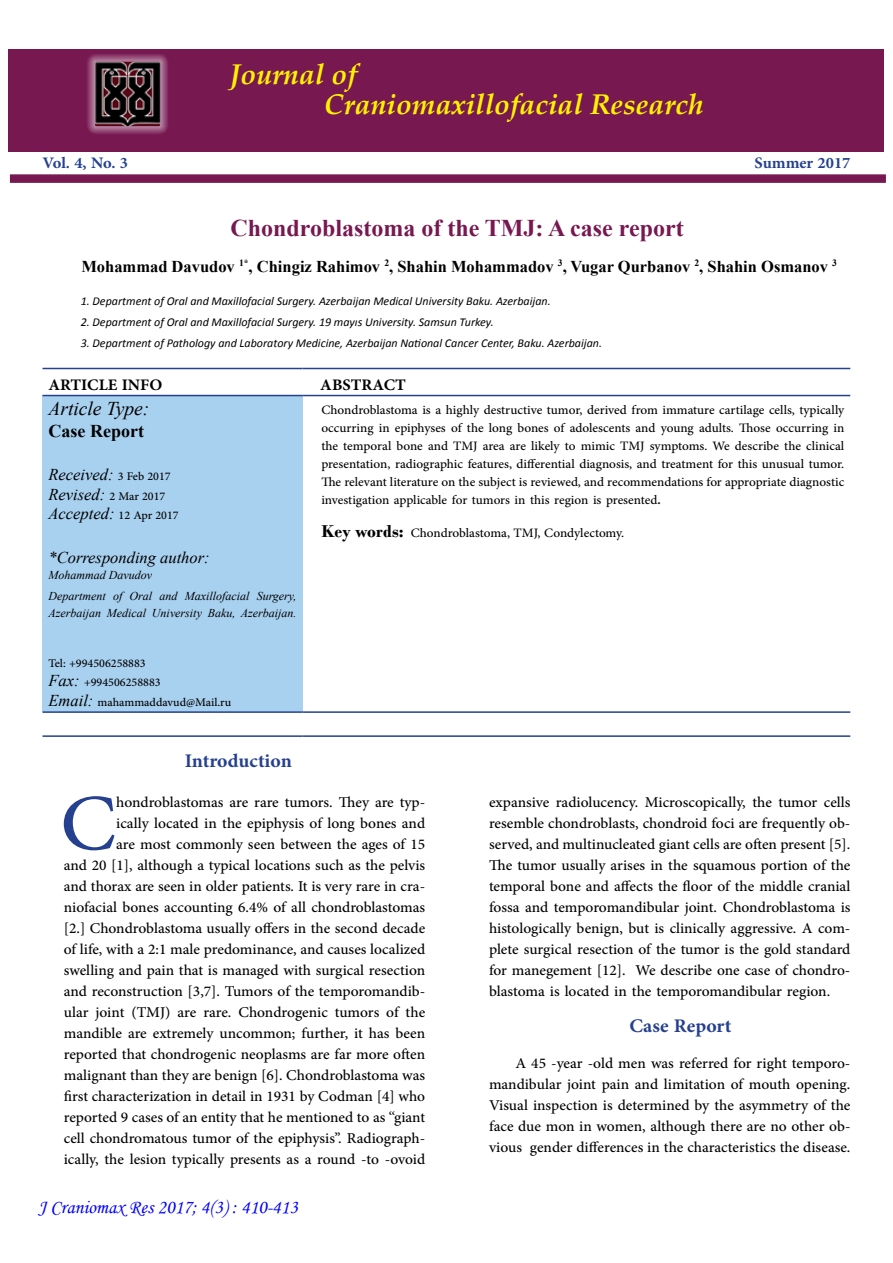
<style>
.page{position:relative;width:893px;height:1263px;background:#fff}
.page>*{position:absolute;margin:0;border:0;box-sizing:border-box;transform-origin:0 0}
.t1{font:111.45px "Adobe Arabic";color:#25408f}
.t2{font:italic 700 28.5px/30px "Palatino Linotype";color:#fff200}
.t3{font:700 27px "Adobe Arabic";color:#25408f}
.t4{font:700 24px "Times New Roman";color:#771851}
.t5{font:700 22.5px "Adobe Arabic";color:#25408f}
.t6{font:700 22.5px "Adobe Arabic";color:#000}
.t7{font:21px/21px "Adobe Arabic";color:#000;text-align:justify}
.t8{font:19.5px "Monotype Corsiva";color:#00f}
.t9{font:italic 19.5px "Times New Roman";color:#000}
.t10{font:18px/18px "Adobe Arabic";color:#000;text-align:justify}
.t11{font:700 18px "Times New Roman";color:#000}
.t12{font:700 16.5px "Times New Roman";color:#000}
.t13{font:italic 16.5px/19.8px "Times New Roman";color:#000}
.t14{font:16.5px/19.8px "Adobe Arabic";color:#000}
.t15{font:italic 12px "Calibri";color:#000}
.t16{font:italic 12px/21px "Times New Roman";color:#000}
.s1{font-family:"Adobe Arabic";font-style:normal}
.s2{font-family:"Times New Roman";font-style:italic}
.s3{font-style:italic}
.s4{font-weight:700}
.s5{font-family:"Bodoni";font-weight:700}
</style>
<div class="page">
<div style="left:9px;top:49px;width:875px;height:103px;background:#771851"></div>
<div style="left:10px;top:174px;width:876px;height:9px;background:#771851;border:2px solid #771851"></div>
<svg style="left:87px;top:54px;width:81px;height:80px;background:#99537c"></svg>
<img style="left:95px;top:62px;width:65px;height:64px">
<div style="left:43px;top:395px;width:260px;height:317px;background:#a8d0ef"></div>
<hr style="left:43px;top:711px;width:260px;height:2px;background:#25408f">
<hr style="left:303px;top:711px;width:547px;height:2px;background:#25408f">
<hr style="left:43px;top:735px;width:260px;height:2px;background:#25408f">
<hr style="left:303px;top:735px;width:547px;height:2px;background:#25408f">
<hr style="left:43px;top:368px;width:260px;height:1px;background:#25408f">
<hr style="left:303px;top:368px;width:547px;height:1px;background:#25408f">
<hr style="left:43px;top:395px;width:260px;height:1px;background:#25408f">
<hr style="left:303px;top:395px;width:547px;height:1px;background:#25408f">
<p class="t5" style="left:43px;top:147px;width:87px">Vol. 4, No. 3</p>
<h2 class="t2" style="left:324px;top:58px;width:381px;text-indent:-95px">Journal of<br>Craniomaxillofacial Research</h2>
<p class="t4" style="left:230px;top:211px;width:455px">Chondroblastoma of the TMJ: A case report</p>
<p class="t5" style="left:755px;top:147px;width:97px">Summer 2017</p>
<p class="t12" style="left:81px;top:255px;width:757px">Mohammad Davudov <sup>1*</sup>, Chingiz Rahimov <sup>2</sup>, Shahin Mohammadov <sup>3</sup>, Vugar Qurbanov <sup>2</sup>, Shahin Osmanov <sup>3</sup></p>
<p class="t15" style="left:81px;top:293px;width:471px">1. Department of Oral and Maxillofacial Surgery. Azerbaijan Medical University Baku. Azerbaijan.</p>
<p class="t15" style="left:81px;top:314px;width:414px">2. Department of Oral and Maxillofacial Surgery. 19 mayıs University. Samsun Turkey.</p>
<p class="t15" style="left:81px;top:335px;width:523px">3. Department of Pathology and Laboratory Medicine, Azerbaijan National Cancer Center, Baku. Azerbaijan.</p>
<p class="t6" style="left:49px;top:369px;width:115px">ARTICLE INFO</p>
<p class="t6" style="left:320px;top:369px;width:87px">ABSTRACT</p>
<p class="t9" style="left:49px;top:395px;width:102px">Article Type:</p>
<p class="t11" style="left:49px;top:418px;width:97px">Case Report</p>
<p class="t13" style="left:49px;top:464px;width:132px">Received: <span class="s1">3 Feb 2017<br></span>Revised: <span class="s1">2 Mar 2017<br></span>Accepted: <span class="s1">12 Apr 2017</span></p>
<p class="t13" style="left:49px;top:547px;width:163px">*Corresponding author:</p>
<p class="t16" style="left:49px;top:564px;width:250px">Mohammad Davudov<br>Department of Oral and Maxillofacial Surgery,</p>
<p class="t16" style="left:49px;top:602px;width:250px">Azerbaijan Medical University Baku, Azerbaijan.</p>
<p class="t14" style="left:49px;top:651px;width:114px">Tel: +994506258883<br><span class="s2">Fax:</span> <span class="s3">+</span>994506258883</p>
<p class="t10" style="left:321px;top:398px;width:524px">Chondroblastoma is a highly destructive tumor, derived from immature cartilage cells, typically occurring in epiphyses of the long bones of adolescents and young adults. Those occurring in the temporal bone and TMJ area are likely to mimic TMJ symptoms. We describe the clinical presentation, radiographic features, differential diagnosis, and treatment for this unusual tumor.<br>The relevant literature on the subject is reviewed, and recommendations for appropriate diagnostic investigation applicable for tumors in this region is presented<span class="s4">.</span></p>
<p class="t10" style="left:321px;top:521px;width:304px"><span class="s5">Key words:</span> Chondroblastoma, TMJ, Condylectomy.</p>
<p class="t14" style="left:49px;top:690px;width:184px"><span class="s2">Email:</span> mahammaddavud@Mail.ru</p>
<p class="t3" style="left:185px;top:742px;width:109px">Introduction</p>
<h1 class="t1" style="left:60px;top:745px;width:57px">C</h1>
<p class="t7" style="left:64px;top:789px;width:363px;text-align:right">hondroblastomas are rare tumors. They are typ-<br>ically located in the epiphysis of long bones and<br>are most commonly seen between the ages of 15<br>and 20 [1], although a typical locations such as the pelvis and thorax are seen in older patients. It is very rare in cra&shy;niofacial bones accounting 6.4% of all chondroblastomas [2.] Chondroblastoma usually offers in the second decade of life, with a 2:1 male predominance, and causes localized swelling and pain that is managed with surgical resection and reconstruction [3,7]. Tumors of the temporomandib&shy;ular joint (TMJ) are rare. Chondrogenic tumors of the mandible are extremely uncommon; further, it has been reported that chondrogenic neoplasms are far more often malignant than they are benign [6]. Chondroblastoma was first characterization in detail in 1931 by Codman [4] who reported 9 cases of an entity that he mentioned to as ‘‘giant cell chondromatous tumor of the epiphysis’’. Radiograph&shy;ically, the lesion typically presents as a round -to -ovoid</p>
<p class="t7" style="left:489px;top:789px;width:363px">expansive radiolucency. Microscopically, the tumor cells resemble chondroblasts, chondroid foci are frequently ob&shy;served, and multinucleated giant cells are often present [5].<br>The tumor usually arises in the squamous portion of the temporal bone and affects the floor of the middle cranial fossa and temporomandibular joint. Chondroblastoma is histologically benign, but is clinically aggressive. A com&shy;plete surgical resection of the tumor is the gold standard for manegement [12]. We describe one case of chondro&shy;blastoma is located in the temporomandibular region.</p>
<p class="t3" style="left:629px;top:1007px;width:104px">Case Report</p>
<p class="t7" style="left:489px;top:1050px;width:363px;text-indent:26px">A 45 -year -old men was referred for right temporo&shy;mandibular joint pain and limitation of mouth opening.<br>Visual inspection is determined by the asymmetry of the face due mon in women, although there are no other ob&shy;vious gender differences in the characteristics the disease.</p>
<p class="t8" style="left:38px;top:1195px;width:261px">J Craniomax Res 2017; 4(3) : 410-413</p>
</div>
